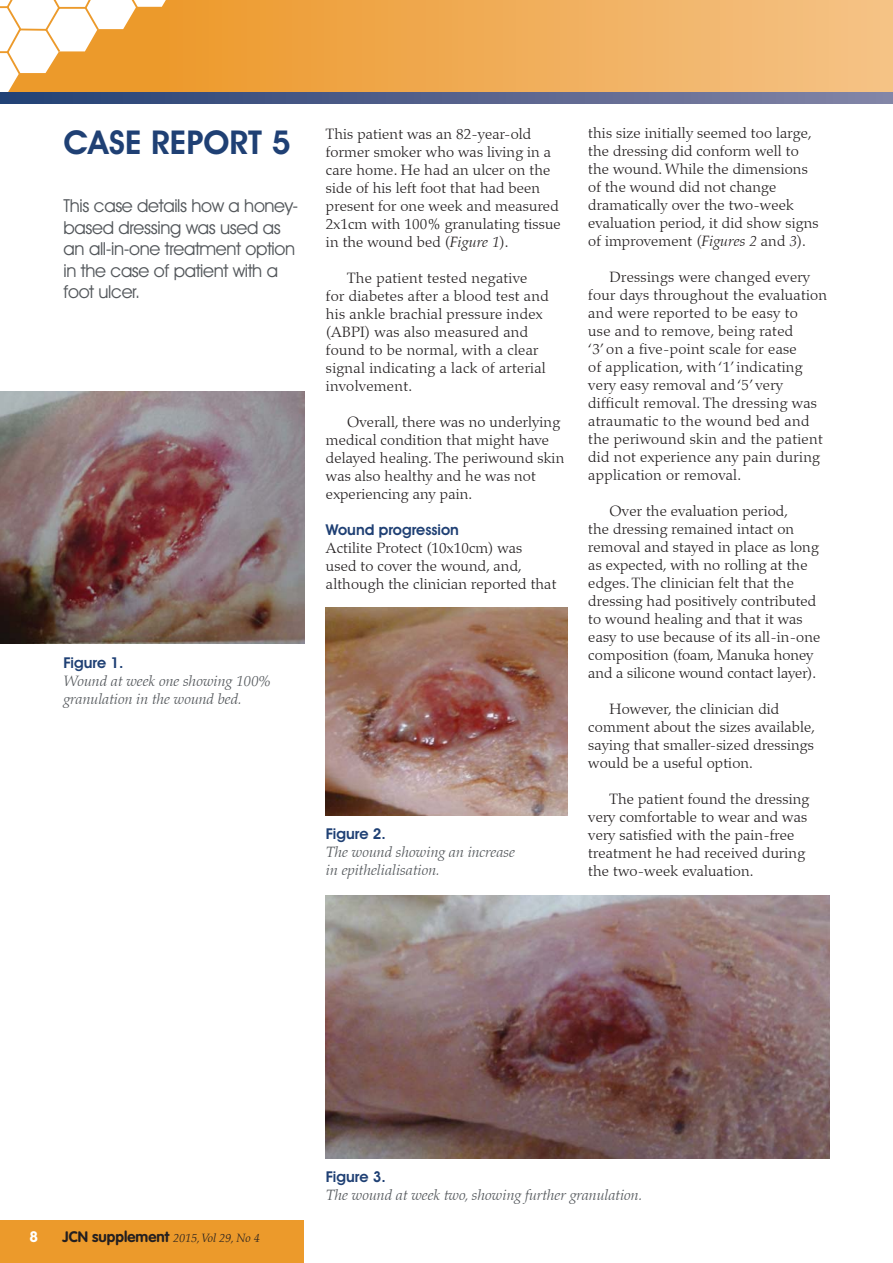
<style>
.page{position:relative;width:893px;height:1263px;background:#fff}
.page>*{position:absolute;margin:0;border:0;box-sizing:border-box;transform-origin:0 0}
.t1{font:600 33px "Avant Garde IT Cby BT";color:#1f4074}
.t2{font:18px/21.6px "Avant Garde IT Cby BT";letter-spacing:-.02em;color:#53575b}
.t3{font:300 15px/18px "Palatino";letter-spacing:.01em;color:#231f20}
.t4{font:italic 300 15px/18px "Palatino";color:#53575b}
.t5{font:600 15px "Avant Garde IT Cby BT";color:#1f4074}
.t6{font:700 15px "VAG Rounded";color:#fff}
.t7{font:italic 300 12px "Palatino";color:#231f20}
.s1{font-style:italic}
.s2{font-family:"VAG Rounded";font-weight:700;font-style:normal;font-size:15px}
</style>
<div class="page">
<img style="left:0;top:391px;width:305px;height:252px">
<img style="left:326px;top:607px;width:241px;height:209px">
<img style="left:326px;top:895px;width:503px;height:263px">
<svg style="left:0;top:0;width:170px;height:93px"></svg>
<div style="left:170px;top:0;width:722px;height:93px;background:linear-gradient(to right,#ed9a2d,#f5c387)"></div>
<svg style="left:0;top:93px;width:892px;height:10px;background:#54618c"></svg>
<div style="left:0;top:1220px;width:303px;height:43px;background:#ec9a2b"></div>
<h1 class="t1" style="left:64px;top:130px;width:229px">CASE REPORT 5</h1>
<p class="t2" style="left:64px;top:196px;width:236px">This case details how a honey&shy;based dressing was used as an all-in-one treatment option in the case of patient with a foot ulcer.</p>
<p class="t5" style="left:64px;top:657px;width:61px">Figure 1.</p>
<p class="t4" style="left:64px;top:673px;width:208px">Wound at week one showing 100% granulation in the wound bed.</p>
<p class="t3" style="left:326px;top:126px;width:236px">This patient was an 82-year-old former smoker who was living in a care home. He had an ulcer on the side of his left foot that had been present for one week and measured<br>2x1cm with 100% granulating tissue in the wound bed (<span class="s1">Figure 1</span>).</p>
<p class="t3" style="left:326px;top:270px;width:224px;text-indent:21px">The patient tested negative for diabetes after a blood test and his ankle brachial pressure index (ABPI) was also measured and found to be normal, with a clear signal indicating a lack of arterial involvement.</p>
<p class="t3" style="left:326px;top:414px;width:240px;text-indent:21px">Overall, there was no underlying medical condition that might have delayed healing. The periwound skin was also healthy and he was not experiencing any pain.</p>
<p class="t5" style="left:326px;top:524px;width:134px">Wound progression</p>
<p class="t3" style="left:326px;top:540px;width:232px">Actilite Protect (10x10cm) was used to cover the wound, and, although the clinician reported that</p>
<p class="t5" style="left:326px;top:828px;width:61px">Figure 2.</p>
<p class="t4" style="left:326px;top:844px;width:190px">The wound showing an increase in epithelialisation.</p>
<p class="t3" style="left:588px;top:126px;width:232px">this size initially seemed too large, the dressing did conform well to the wound. While the dimensions of the wound did not change dramatically over the two-week evaluation period, it did show signs of improvement (<span class="s1">Figures 2</span> and <span class="s1">3</span>).</p>
<p class="t3" style="left:588px;top:270px;width:240px;text-indent:21px">Dressings were changed every four days throughout the evaluation and were reported to be easy to<br>use and to remove, being rated<br>‘3’ on a five-point scale for ease<br>of application, with ‘1’ indicating very easy removal and ‘5’ very difficult removal. The dressing was atraumatic to the wound bed and the periwound skin and the patient did not experience any pain during application or removal.</p>
<p class="t3" style="left:588px;top:504px;width:233px;text-indent:21px">Over the evaluation period,<br>the dressing remained intact on removal and stayed in place as long as expected, with no rolling at the edges. The clinician felt that the dressing had positively contributed to wound healing and that it was easy to use because of its all-in-one composition (foam, Manuka honey and a silicone wound contact layer).</p>
<p class="t3" style="left:588px;top:702px;width:228px;text-indent:21px">However, the clinician did comment about the sizes available, saying that smaller-sized dressings would be a useful option.</p>
<p class="t3" style="left:588px;top:792px;width:222px;text-indent:21px">The patient found the dressing very comfortable to wear and was very satisfied with the pain-free treatment he had received during the two-week evaluation.</p>
<p class="t6" style="left:30px;top:1230px;width:10px">8</p>
<p class="t7" style="left:63px;top:1233px;width:198px"><span class="s2">JCN supplement</span> 2015, Vol 29, No 4</p>
<p class="t5" style="left:326px;top:1171px;width:61px">Figure 3.</p>
<p class="t4" style="left:326px;top:1188px;width:318px">The wound at week two, showing further granulation.</p>
</div>
